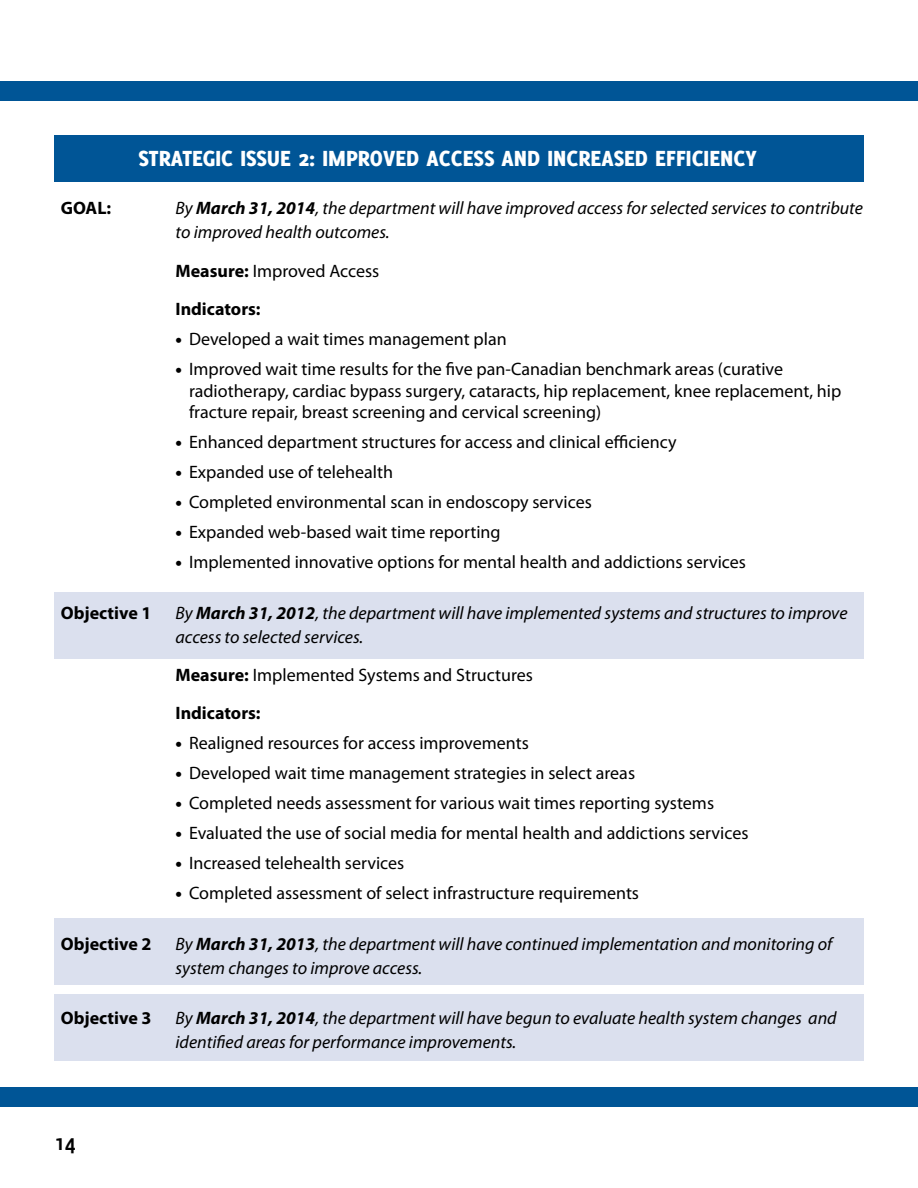
<style>
.page{position:relative;width:918px;height:1188px;background:#fff}
.page>*{position:absolute;margin:0;border:0;box-sizing:border-box;transform-origin:0 0}
.t1{font:800 24px "Delicious";color:#fff}
.t2{font:700 24px "Delicious";color:#000}
.t3{font:18px/21.6px "Myriad Pro";color:#000}
.t4{font:italic 18px/24px "Myriad Pro";color:#000}
.t5{font:700 18px/38.4px "Myriad Pro";color:#000}
.s1{font-weight:700}
.s2{font-weight:400}
.s3{font-weight:900}
</style>
<div class="page">
<div style="left:0;top:1088px;width:918px;height:19px;background:#005596"></div>
<div style="left:0;top:81px;width:918px;height:19px;background:#005596"></div>
<div style="left:54px;top:592px;width:810px;height:67px;background:#dbe0ee"></div>
<div style="left:54px;top:994px;width:810px;height:67px;background:#dbe0ee"></div>
<div style="left:54px;top:918px;width:810px;height:67px;background:#dbe0ee"></div>
<div style="left:54px;top:135px;width:810px;height:46px;background:#005596"></div>
<h1 class="t1" style="left:139px;top:145px;width:620px">STRATEGIC ISSUE 2: IMPROVED ACCESS AND INCREASED EFFICIENCY</h1>
<p class="t5" style="left:61px;top:188px;width:52px">GOAL:</p>
<p class="t4" style="left:176px;top:196px;width:689px">By <span class="s1">March 31, 2014</span>, the department will have improved access for selected services to contribute to improved health outcomes.</p>
<p class="t5" style="left:176px;top:251px;width:205px">Measure: <span class="s2">Improved Access<br></span>Indicators:</p>
<p class="t3" style="left:176px;top:328px;width:333px"><span class="s3">•</span> Developed a wait times management plan</p>
<p class="t3" style="left:189px;top:358px;width:654px;text-indent:-14px"><span class="s3">•</span> Improved wait time results for the five pan-Canadian benchmark areas (curative radiotherapy, cardiac bypass surgery, cataracts, hip replacement, knee replacement, hip fracture repair, breast screening and cervical screening)</p>
<p class="t3" style="left:176px;top:431px;width:503px"><span class="s3">•</span> Enhanced department structures for access and clinical efficiency</p>
<p class="t3" style="left:176px;top:461px;width:219px"><span class="s3">•</span> Expanded use of telehealth</p>
<p class="t3" style="left:176px;top:491px;width:418px"><span class="s3">•</span> Completed environmental scan in endoscopy services</p>
<p class="t3" style="left:176px;top:521px;width:327px"><span class="s3">•</span> Expanded web-based wait time reporting</p>
<p class="t3" style="left:176px;top:551px;width:572px"><span class="s3">•</span> Implemented innovative options for mental health and addictions services</p>
<p class="t5" style="left:61px;top:593px;width:92px">Objective 1</p>
<p class="t4" style="left:176px;top:600px;width:674px">By <span class="s1">March 31, 2012</span>, the department will have implemented systems and structures to improve access to selected services.</p>
<p class="t3" style="left:176px;top:656px;width:359px;line-height:38.4px"><span class="s1">Measure:</span> Implemented Systems and Structures<br><span class="s1">Indicators:</span></p>
<p class="t3" style="left:176px;top:732px;width:355px"><span class="s3">•</span> Realigned resources for access improvements</p>
<p class="t3" style="left:176px;top:762px;width:461px"><span class="s3">•</span> Developed wait time management strategies in select areas</p>
<p class="t3" style="left:176px;top:792px;width:540px"><span class="s3">•</span> Completed needs assessment for various wait times reporting systems</p>
<p class="t3" style="left:176px;top:822px;width:575px"><span class="s3">•</span> Evaluated the use of social media for mental health and addictions services</p>
<p class="t3" style="left:176px;top:852px;width:230px"><span class="s3">•</span> Increased telehealth services</p>
<p class="t3" style="left:176px;top:882px;width:465px"><span class="s3">•</span> Completed assessment of select infrastructure requirements</p>
<p class="t5" style="left:61px;top:924px;width:92px">Objective 2</p>
<p class="t4" style="left:176px;top:932px;width:658px">By <span class="s1">March 31, 2013</span>, the department will have continued implementation and monitoring of system changes to improve access.</p>
<p class="t5" style="left:61px;top:998px;width:92px">Objective 3</p>
<p class="t4" style="left:176px;top:1006px;width:663px">By <span class="s1">March 31, 2014</span>, the department will have begun to evaluate health system changes and identified areas for performance improvements.</p>
<h1 class="t2" style="left:54px;top:1128px;width:23px">14</h1>
</div>
